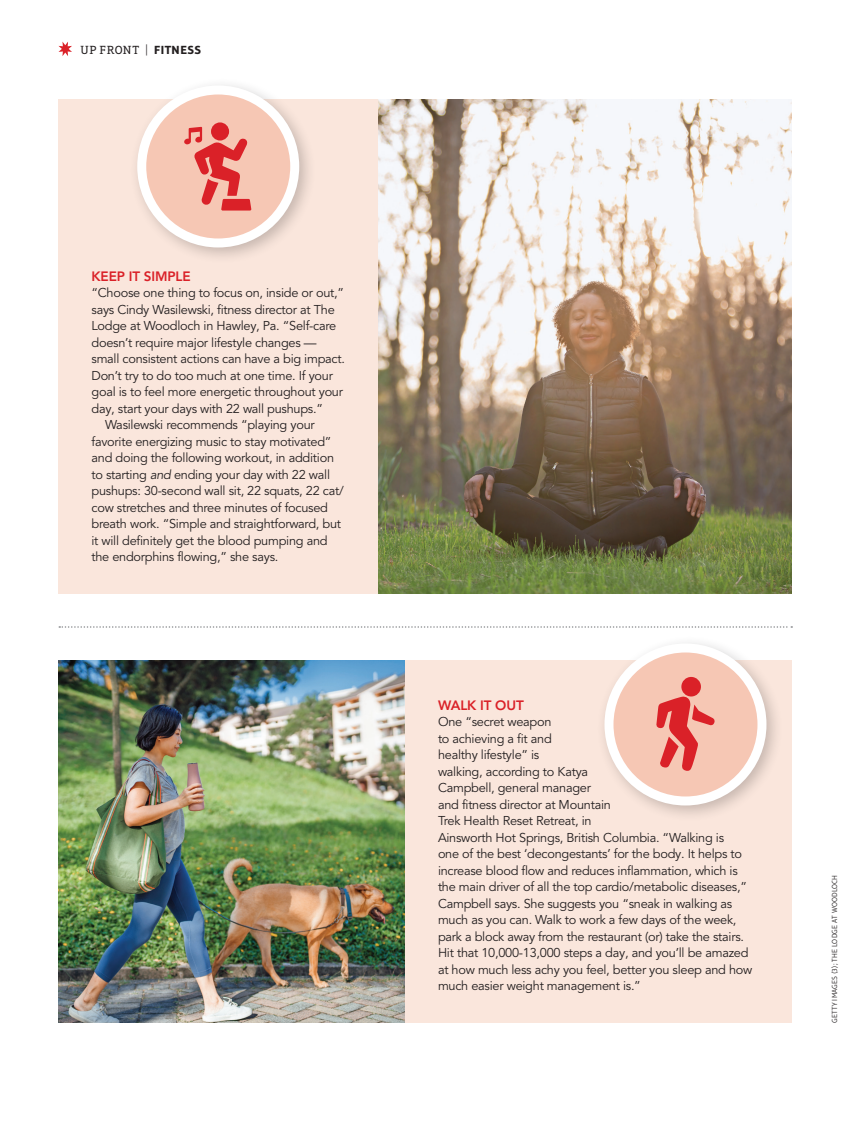
<style>
.page{position:relative;width:864px;height:1134px;background:#fff}
.page>*{position:absolute;margin:0;border:0;box-sizing:border-box;transform-origin:0 0}
.MW_-_Sub_Head{font:800 13.5px "Avenir LT Pro";letter-spacing:-.01em;color:#da2128}
.MW_-_Box_Copy{font:12.75px/16.5px "Avenir LT Pro";letter-spacing:-.02em;color:#231f20}
.MW_-_FOB_Overline_Text_2{font:12px "Aptifer Slab LT Pro";letter-spacing:.055em;color:#231f20}
.MW_-_Photo_Credit{font:300 7.5px "Aptifer Sans LT Pro";letter-spacing:.025em;color:#231f20}
.s1{font-family:"Aptifer Sans LT Pro";font-weight:300}
.s2{font-family:"Aptifer Sans LT Pro";font-weight:700}
.s3{font-style:italic}
</style>
<div class="page">
<svg style="left:59px;top:626px;width:733px;height:2px"></svg>
<img style="left:58px;top:660px;width:347px;height:363px">
<img style="left:378px;top:99px;width:414px;height:495px">
<div style="left:58px;top:99px;width:320px;height:495px;background:#fae6dc"></div>
<div style="left:405px;top:660px;width:387px;height:363px;background:#fae6dc"></div>
<svg style="left:58px;top:42px;width:14px;height:14px"></svg>
<div style="left:129px;top:77px;width:188px;height:188px;background:#231f20;opacity:.25"></div>
<div style="left:142px;top:90px;width:153px;height:153px;background:#f6c7b4;border-radius:50%"></div>
<svg style="left:211px;top:122px;width:18px;height:19px"></svg>
<svg style="left:184px;top:127px;width:67px;height:84px"></svg>
<div style="left:137px;top:86px;width:162px;height:162px;border:9px solid #fff;border-radius:50%"></div>
<div style="left:596px;top:635px;width:188px;height:188px;background:#231f20;opacity:.25"></div>
<div style="left:609px;top:648px;width:153px;height:153px;background:#f6c7b4;border-radius:50%"></div>
<svg style="left:656px;top:696px;width:59px;height:75px"></svg>
<div style="left:681px;top:677px;width:20px;height:20px;background:#da2128;border-radius:50%"></div>
<div style="left:604px;top:644px;width:162px;height:162px;border:9px solid #fff;border-radius:50%"></div>
<p class="MW_-_FOB_Overline_Text_2" style="left:80px;top:43px;width:122px">UP FRONT <span class="s1">|</span> <span class="s2">FITNESS</span></p>
<p class="MW_-_Sub_Head" style="left:92px;top:268px;width:101px">KEEP IT SIMPLE</p>
<p class="MW_-_Box_Copy" style="left:92px;top:285px;width:255px">“Choose one thing to focus on, inside or out,” says Cindy Wasilewski, fitness director at The Lodge at Woodloch in Hawley, Pa. “Self-care doesn’t require major lifestyle changes — small consistent actions can have a big impact.<br>Don’t try to do too much at one time. If your goal is to feel more energetic throughout your day, start your days with 22 wall pushups.”</p>
<p class="MW_-_Box_Copy" style="left:92px;top:417px;width:254px;text-indent:14px">Wasilewski recommends “playing your favorite energizing music to stay motivated” and doing the following workout, in addition to starting <span class="s3">and</span> ending your day with 22 wall pushups: 30-second wall sit, 22 squats, 22 cat/ cow stretches and three minutes of focused breath work. “Simple and straightforward, but it will definitely get the blood pumping and the endorphins flowing,” she says.</p>
<p class="MW_-_Sub_Head" style="left:438px;top:697px;width:87px">WALK IT OUT</p>
<p class="MW_-_Box_Copy" style="left:438px;top:714px;width:316px">One “secret weapon<br>to achieving a fit and<br>healthy lifestyle” is<br>walking, according to Katya<br>Campbell, general manager<br>and fitness director at Mountain<br>Trek Health Reset Retreat, in<br>Ainsworth Hot Springs, British Columbia. “Walking is<br>one of the best ‘decongestants’ for the body. It helps to increase blood flow and reduces inflammation, which is the main driver of all the top cardio/metabolic diseases,” Campbell says. She suggests you “sneak in walking as much as you can. Walk to work a few days of the week, park a block away from the restaurant (or) take the stairs.<br>Hit that 10,000-13,000 steps a day, and you’ll be amazed at how much less achy you feel, better you sleep and how much easier weight management is.”</p>
<p class="MW_-_Photo_Credit" style="left:830px;top:1023px;width:150px;rotate:-90deg">GETTY IMAGES (3); THE LODGE AT WOODLOCH</p>
</div>
